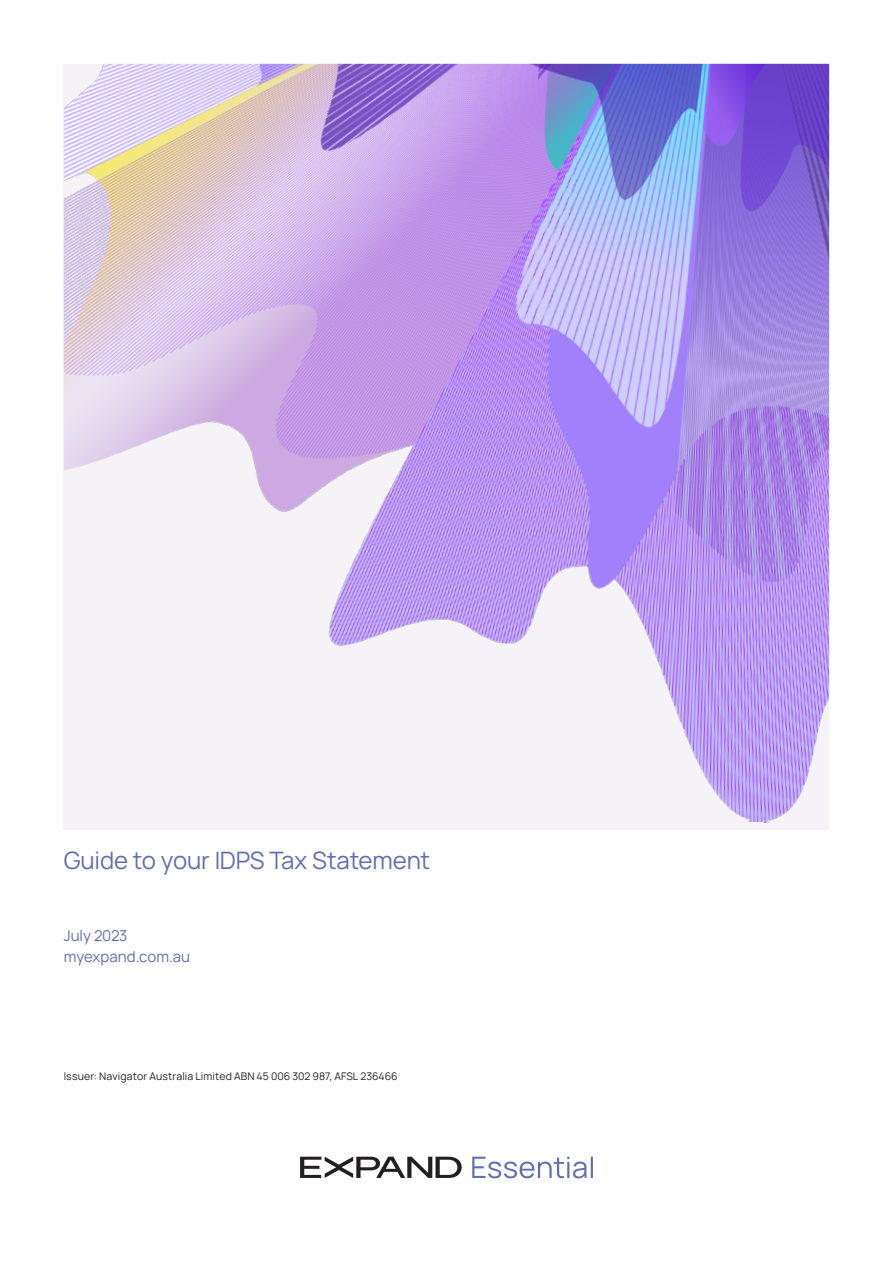
<style>
.page{position:relative;width:893px;height:1263px;background:#fff}
.page>*{position:absolute;margin:0;border:0;box-sizing:border-box;transform-origin:0 0}
._00C_Cover_heading{font:24px "Manrope";letter-spacing:-.005em;color:#636db3}
._04_Subhead_4{font:15px/21px "Manrope";color:#636db3}
.t1{font:10.5px "Manrope";letter-spacing:.01em;color:#231f20}
</style>
<div class="page">
<img style="left:64px;top:64px;width:765px;height:762px">
<svg style="left:300px;top:1157px;width:162px;height:21px"></svg>
<svg style="left:472px;top:1157px;width:121px;height:21px"></svg>
<p class="_00C_Cover_heading" style="left:64px;top:843px;width:368px">Guide to your IDPS Tax Statement</p>
<p class="_04_Subhead_4" style="left:64px;top:924px;width:128px">July 2023 myexpand.com.au</p>
<p class="t1" style="left:64px;top:1069px;width:335px">Issuer: Navigator Australia Limited ABN 45 006 302 987, AFSL 236466</p>
</div>
